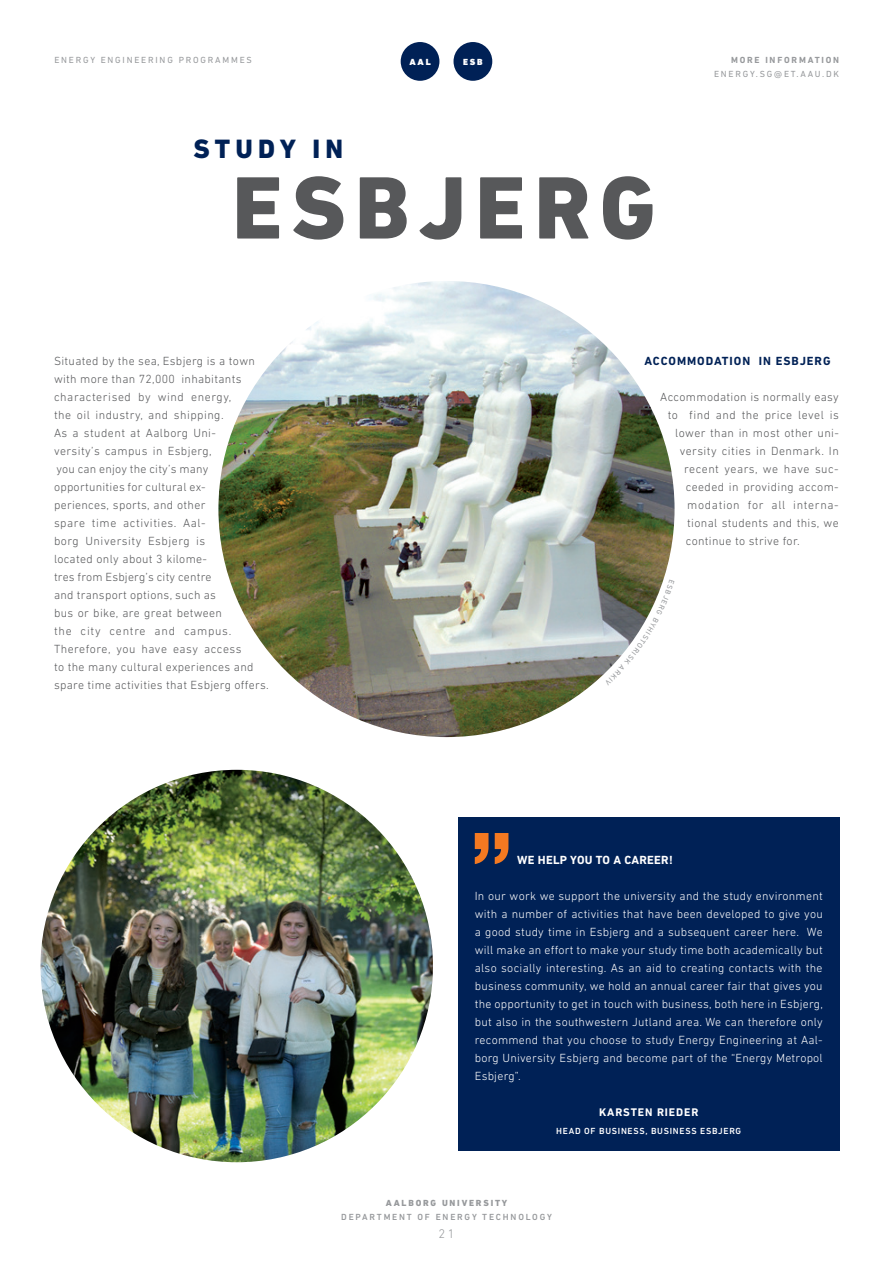
<style>
.page{position:relative;width:893px;height:1263px;background:#fff}
.page>*{position:absolute;margin:0;border:0;box-sizing:border-box;transform-origin:0 0}
.t1{font:800 90px "DIN Next LT Pro";letter-spacing:.1em;color:#57585a}
.t2{font:800 27px "DIN Next LT Pro";letter-spacing:.2em;color:#002156}
.t3{font:300 12.75px "DIN Next LT Pro";color:#97999c}
.t4{font:300 12px/18px "DIN Next LT Pro";letter-spacing:.025em;color:#57585a}
.t5{font:300 12px/18px "DIN Next LT Pro";letter-spacing:.02em;color:#fff;text-align:justify}
.t6{font:700 12px "DIN Next LT Pro";letter-spacing:.08em;color:#002156}
.t7{font:300 12px "DIN Next LT Pro";letter-spacing:.055em;color:#57585a}
.t8{font:700 12px "DIN Next LT Pro";letter-spacing:.02em;color:#fff}
.t9{font:700 11.25px "DIN Next LT Pro";letter-spacing:.08em;color:#fff}
.t10{font:9px "DIN Next LT Pro";letter-spacing:.2em;color:#97999c}
.t11{font:500 9px "DIN Next LT Pro";letter-spacing:.08em;color:#fff}
.t12{font:500 9px "DIN Next LT Pro";letter-spacing:.2em;color:#97999c}
.t13{font:800 9px "DIN Next LT Pro";letter-spacing:.2em;color:#97999c}
.t14{font:700 9px "DIN Next LT Pro";letter-spacing:.2em;color:#97999c}
.t15{font:900 9px "DIN Next LT Pro";letter-spacing:.2em;color:#fff}
</style>
<div class="page">
<img style="left:41px;top:770px;width:392px;height:392px;border-radius:196px">
<div style="left:453px;top:42px;width:39px;height:39px;background:#002156;border-radius:50%"></div>
<div style="left:401px;top:42px;width:38px;height:39px;background:#002156;border-radius:50%"></div>
<div style="left:458px;top:817px;width:382px;height:334px;background:#002156"></div>
<svg style="left:475px;top:833px;width:33px;height:31px"></svg>
<img style="left:218px;top:281px;width:456px;height:456px;border-radius:228px">
<svg style="left:605px;top:580px;width:59px;height:93px"></svg>
<p class="t10" style="left:54px;top:55px;width:199px">ENERGY ENGINEERING PROGRAMMES</p>
<p class="t15" style="left:409px;top:56px;width:23px">AAL</p>
<p class="t15" style="left:463px;top:56px;width:21px">ESB</p>
<h2 class="t2" style="left:193px;top:132px;width:151px">STUDY IN</h2>
<h1 class="t1" style="left:232px;top:155px;width:425px">ESBJERG</h1>
<p class="t14" style="left:731px;top:55px;width:110px">MORE INFORMATION</p>
<p class="t10" style="left:714px;top:68px;width:127px">ENERGY.SG@ET.AAU.DK</p>
<p class="t4" style="left:54px;top:351px;width:216px">Situated by the sea, Esbjerg is a town with more than 72,000 inhabitants characterised by wind energy,<br>the oil industry, and shipping.<br>As a student at Aalborg Uni-<br>versity’s campus in Esbjerg,<br>you can enjoy the city’s many opportunities for cultural ex-<br>periences, sports, and other<br>spare time activities. Aal-<br>borg University Esbjerg is<br>located only about 3 kilome-<br>tres from Esbjerg’s city centre<br>and transport options, such as<br>bus or bike, are great between<br>the city centre and campus.<br>Therefore, you have easy access<br>to the many cultural experiences and spare time activities that Esbjerg offers.</p>
<p class="t6" style="left:644px;top:353px;width:188px">ACCOMMODATION IN ESBJERG</p>
<p class="t4" style="left:660px;top:387px;width:180px">Accommodation is normally easy</p>
<p class="t4" style="left:668px;top:405px;width:173px">to find and the price level is</p>
<p class="t4" style="left:675px;top:423px;width:165px">lower than in most other uni-</p>
<p class="t4" style="left:680px;top:441px;width:161px">versity cities in Denmark. In</p>
<p class="t4" style="left:684px;top:459px;width:156px">recent years, we have suc-</p>
<p class="t4" style="left:686px;top:477px;width:155px">ceeded in providing accom-</p>
<p class="t7" style="left:687px;top:498px;width:153px">modation for all interna-</p>
<p class="t4" style="left:687px;top:513px;width:153px">tional students and this, we</p>
<p class="t4" style="left:686px;top:531px;width:116px">continue to strive for.</p>
<p class="t8" style="left:517px;top:853px;width:157px">WE HELP YOU TO A CAREER!</p>
<p class="t5" style="left:475px;top:887px;width:350px">In our work we support the university and the study environment with a number of activities that have been developed to give you a good study time in Esbjerg and a subsequent career here. We will make an effort to make your study time both academically but also socially interesting. As an aid to creating contacts with the business community, we hold an annual career fair that gives you the opportunity to get in touch with business, both here in Esbjerg, but also in the southwestern Jutland area. We can therefore only recommend that you choose to study Energy Engineering at Aal&shy;borg University Esbjerg and become part of the “Energy Metropol Esbjerg”.</p>
<p class="t9" style="left:599px;top:1106px;width:101px">KARSTEN RIEDER</p>
<p class="t11" style="left:556px;top:1126px;width:186px">HEAD OF BUSINESS, BUSINESS ESBJERG</p>
<p class="t13" style="left:386px;top:1198px;width:123px">AALBORG UNIVERSITY</p>
<p class="t12" style="left:341px;top:1211px;width:212px">DEPARTMENT OF ENERGY TECHNOLOGY</p>
<p class="t3" style="left:438px;top:1226px;width:18px">21</p>
</div>
